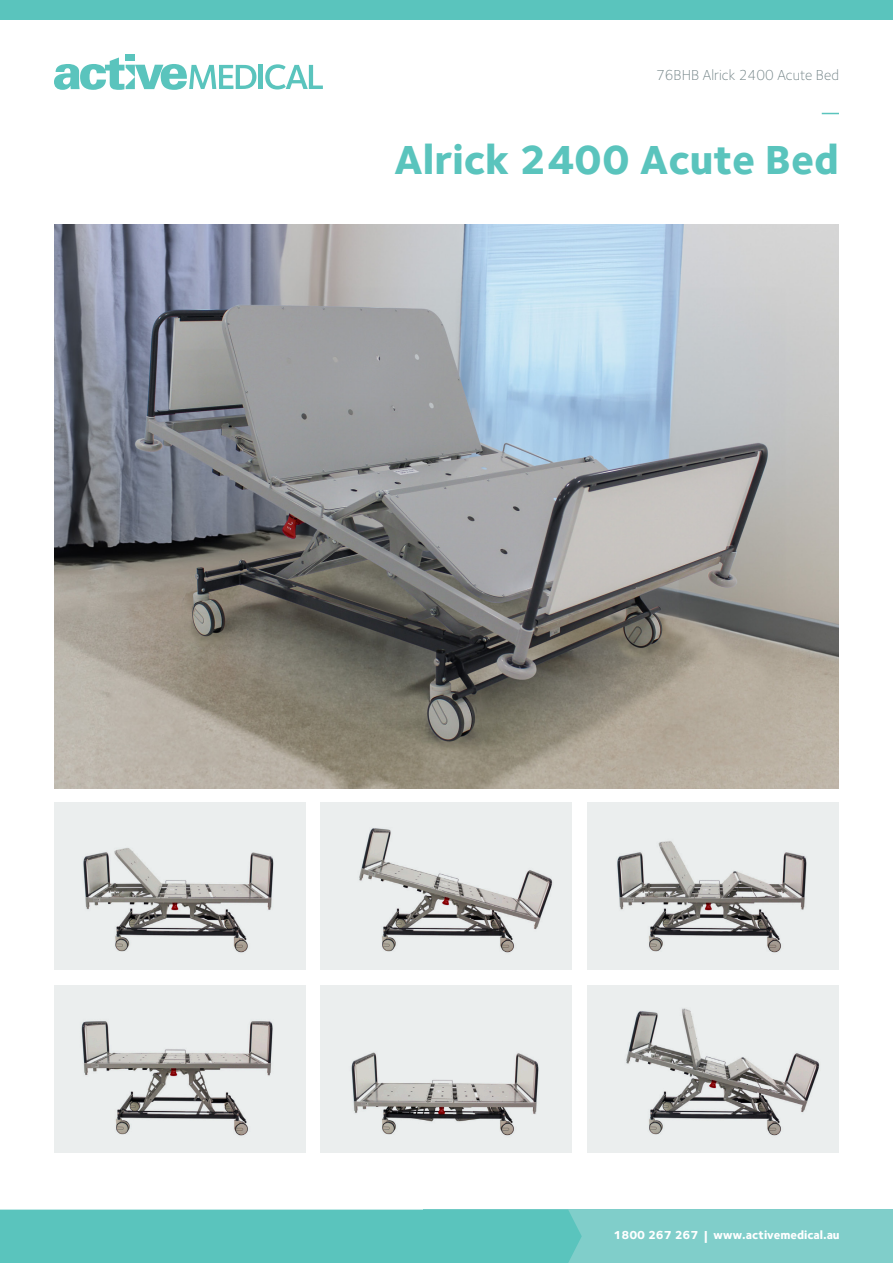
<style>
.page{position:relative;width:893px;height:1263px;background:#fff}
.page>*{position:absolute;margin:0;border:0;box-sizing:border-box;transform-origin:0 0}
.Product_Title{font:800 42px "Foundry Sterling";color:#5ac4bd}
.Product_Code{font:300 15px "Foundry Sterling";color:#748588}
.t1{font:800 12px "Foundry Sterling";color:#fff}
.s1{font-size:15px}
</style>
<div class="page">
<img style="left:54px;top:225px;width:785px;height:564px">
<div style="left:0;top:0;width:893px;height:20px;background:#5ac4bd"></div>
<svg style="left:822px;top:113px;width:17px;height:1px"></svg>
<hr style="left:259px;top:65px;width:4px;height:24px;background:#5ac4bd">
<svg style="left:265px;top:64px;width:58px;height:26px"></svg>
<svg style="left:54px;top:58px;width:202px;height:32px"></svg>
<div style="left:126px;top:54px;width:9px;height:7px;background:#5ac4bd"></div>
<div style="left:424px;top:1209px;width:469px;height:54px;background:#80ceca"></div>
<div style="left:0;top:1209px;width:582px;height:54px;background:#5ac4bd"></div>
<img style="left:54px;top:802px;width:251px;height:167px">
<img style="left:320px;top:985px;width:252px;height:167px">
<img style="left:54px;top:985px;width:252px;height:167px">
<img style="left:588px;top:985px;width:251px;height:167px">
<img style="left:320px;top:802px;width:252px;height:167px">
<img style="left:588px;top:802px;width:251px;height:167px">
<p class="Product_Code" style="left:656px;top:67px;width:184px">76BHB Alrick 2400 Acute Bed</p>
<p class="Product_Title" style="left:394px;top:134px;width:446px">Alrick 2400 Acute Bed</p>
<p class="t1" style="left:613px;top:1227px;width:228px">1800 267 267 <span class="s1">|</span> www.activemedical.au</p>
</div>
